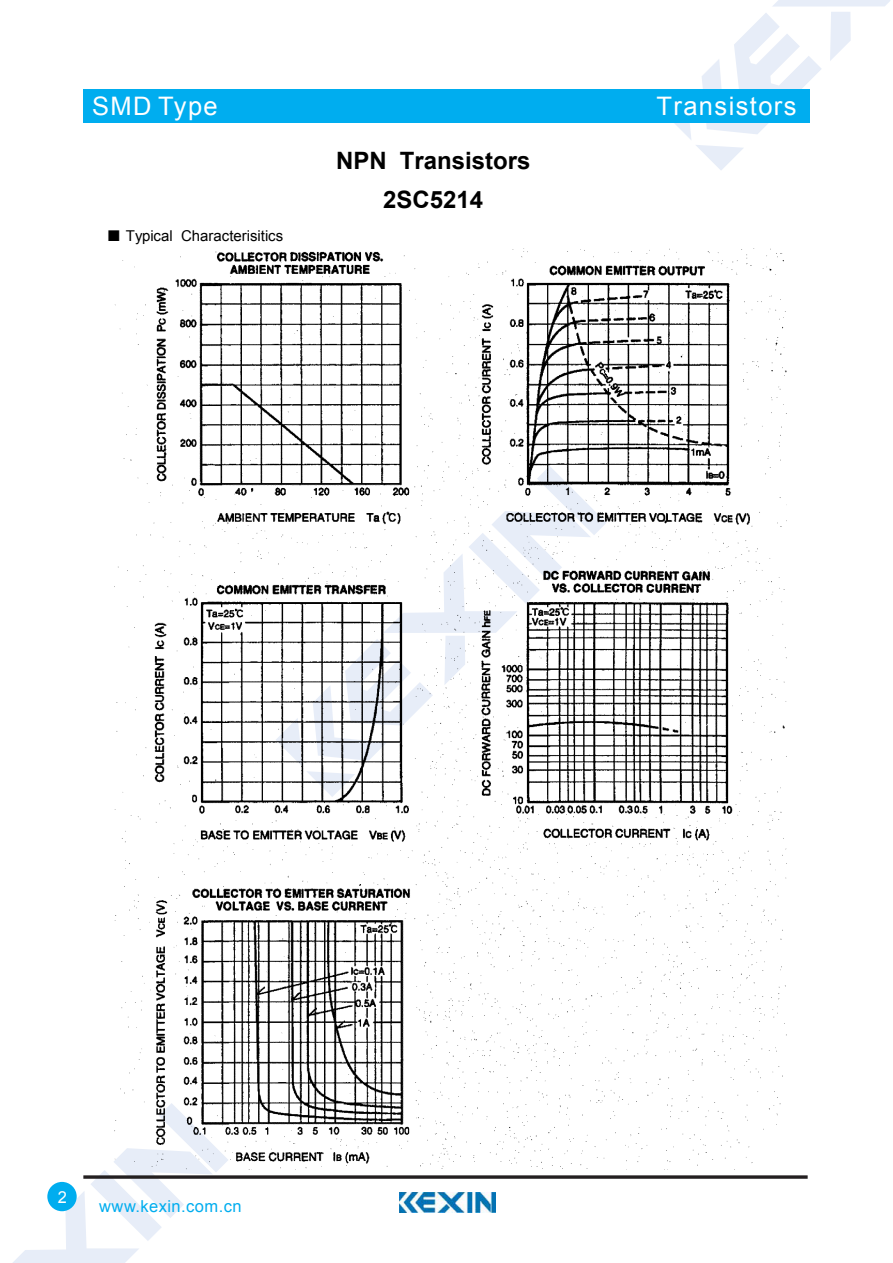
<style>
.page{position:relative;width:893px;height:1263px;background:#fff}
.page>*{position:absolute;margin:0;border:0;box-sizing:border-box;transform-origin:0 0}
.t1{font:25.5px "Arial";letter-spacing:.055em;color:#fff}
.t2{font:700 24px/39.3px "Arial";color:#000;text-align:center}
.t3{font:16.5px "Arial";letter-spacing:.025em;color:#00adef}
.t4{font:16.5px "Arial";color:#fff}
.t5{font:15px "Arial";color:#000}
.s1{font-family:"Sim Sun"}
</style>
<div class="page">
<svg style="left:674px;top:0;width:216px;height:170px"></svg>
<svg style="left:13px;top:1130px;width:206px;height:133px"></svg>
<div style="left:83px;top:89px;width:726px;height:34px;background:#00adef"></div>
<svg style="left:83px;top:1175px;width:725px;height:4px;background:#433f40"></svg>
<div style="left:47px;top:1182px;width:30px;height:29px;background:#00adef;border-radius:50%"></div>
<img style="left:400px;top:1193px;width:95px;height:20px">
<img style="left:115px;top:249px;width:672px;height:920px">
<h1 class="t1" style="left:92px;top:89px;width:127px">SMD Type</h1>
<p class="t5" style="left:107px;top:226px;width:178px"><span class="s1">■</span> Typical Characterisitics</p>
<h2 class="t2" style="left:336px;top:141px;width:196px">NPN Transistors<br>2SC5214</h2>
<h1 class="t1" style="left:657px;top:89px;width:141px">Transistors</h1>
<p class="t4" style="left:58px;top:1186px;width:11px">2</p>
<p class="t3" style="left:99px;top:1196px;width:144px">www.kexin.com.cn</p>
</div>
